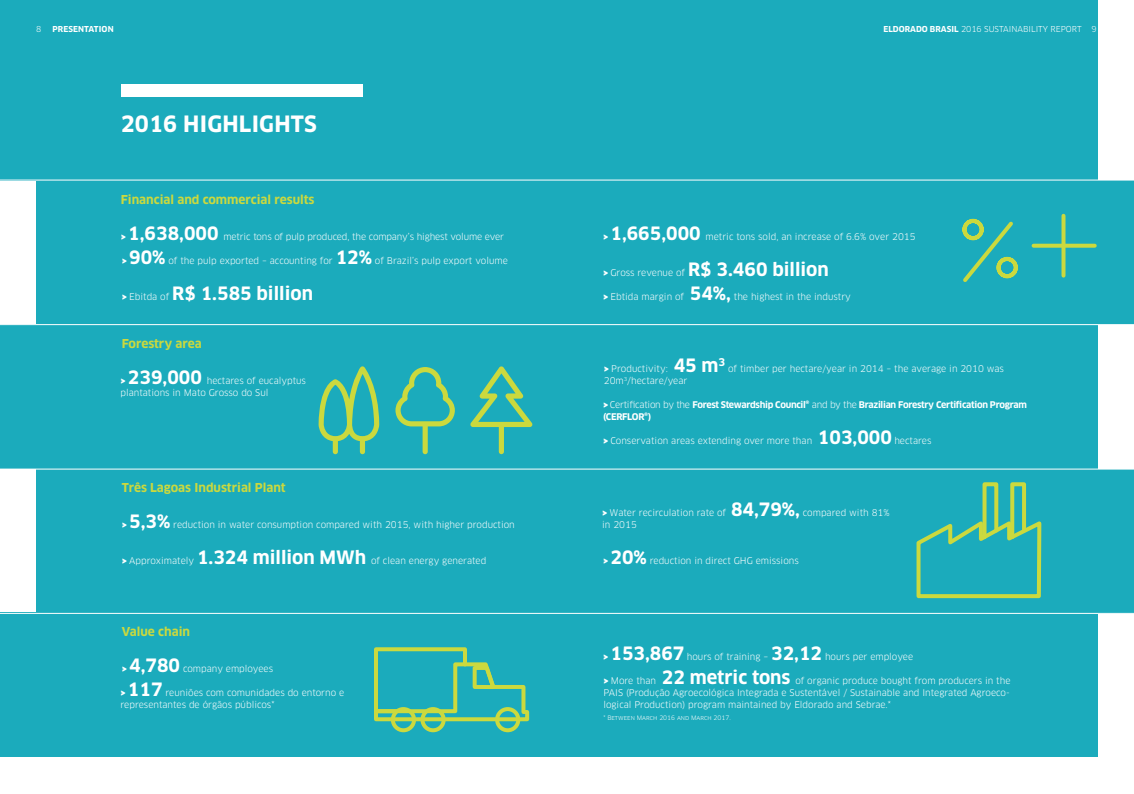
<style>
.page{position:relative;width:1134px;height:794px;background:#fff}
.page>*{position:absolute;margin:0;border:0;box-sizing:border-box;transform-origin:0 0}
.t1{font:700 22px "Clan Pro";letter-spacing:.01em;color:#fff}
.t2{font:700 18px "Clan Pro";color:#fff}
.t3{font:700 12px "Clan Pro";color:#cbd93e}
.t4{font:9px/12px "Clan Pro";color:#fff}
.t5{font:700 9px/12px "Clan Pro";letter-spacing:-.03em;color:#fff}
.t6{font:8px "Clan Pro";color:#fff}
.t7{font:700 8px "Clan Pro";letter-spacing:.01em;color:#fff}
.t8{font:6px "Clan Pro";color:#fff}
.s1{font-weight:700}
.s2{font-weight:900}
.s3{font-weight:700;font-size:18px}
.s4{font-weight:900;font-size:9px}
.s5{font-weight:400;font-size:9px}
.s6{font-weight:400}
</style>
<div class="page">
<div style="left:0;top:0;width:1098px;height:180px;background:#1babbc"></div>
<div style="left:36px;top:180px;width:1098px;height:144px;background:#1babbc"></div>
<div style="left:0;top:324px;width:1098px;height:145px;background:#1babbc"></div>
<div style="left:36px;top:469px;width:1098px;height:144px;background:#1babbc"></div>
<div style="left:0;top:612px;width:1098px;height:144px;background:#1babbc"></div>
<hr style="left:0;top:180px;width:1134px;height:1px;background:#fff">
<hr style="left:0;top:324px;width:1134px;height:1px;background:#fff">
<hr style="left:0;top:468px;width:1134px;height:1px;background:#fff">
<hr style="left:0;top:613px;width:1134px;height:1px;background:#fff">
<svg style="left:1033px;top:244px;width:62px;height:4px"></svg>
<svg style="left:962px;top:218px;width:56px;height:64px"></svg>
<svg style="left:1061px;top:216px;width:4px;height:60px"></svg>
<svg style="left:916px;top:482px;width:126px;height:117px"></svg>
<svg style="left:319px;top:366px;width:213px;height:88px"></svg>
<div style="left:495px;top:707px;width:25px;height:25px;border:4px solid #cbd93e;border-radius:50%"></div>
<svg style="left:374px;top:647px;width:156px;height:76px"></svg>
<div style="left:391px;top:707px;width:25px;height:25px;border:4px solid #cbd93e;border-radius:50%"></div>
<div style="left:420px;top:707px;width:26px;height:25px;border:4px solid #cbd93e;border-radius:50%"></div>
<div style="left:121px;top:84px;width:241px;height:12px;background:#fff"></div>
<p class="t6" style="left:36px;top:24px;width:7px">8</p>
<p class="t7" style="left:52px;top:24px;width:63px">PRESENTATION</p>
<p class="t6" style="left:883px;top:24px;width:215px"><span class="s1">ELDORADO BRASIL</span> 2016 SUSTAINABILITY REPORT 9</p>
<h1 class="t1" style="left:121px;top:111px;width:198px">2016 HIGHLIGHTS</h1>
<h3 class="t3" style="left:121px;top:193px;width:195px">Financial and commercial results</h3>
<p class="t4" style="left:121px;top:231px;width:385px"><span class="s2">&gt;</span> <span class="s3">1,638,000</span> metric tons of pulp produced, the company’s highest volume ever</p>
<p class="t4" style="left:122px;top:255px;width:388px"><span class="s2">&gt;</span> <span class="s3">90%</span> of the pulp exported – accounting for <span class="s3">12%</span> of Brazil’s pulp export volume</p>
<p class="t4" style="left:603px;top:231px;width:314px"><span class="s2">&gt;</span> <span class="s3">1,665,000</span> metric tons sold, an increase of 6.6% over 2015</p>
<p class="t4" style="left:603px;top:267px;width:227px"><span class="s2">&gt;</span> Gross revenue of <span class="s3">R$ 3.460 billion</span></p>
<h2 class="t2" style="left:122px;top:283px;width:193px"><span class="s4">&gt;</span> <span class="s5">Ebitda of</span> R$ 1.585 billion</h2>
<p class="t4" style="left:603px;top:291px;width:249px"><span class="s2">&gt;</span> Ebtida margin of <span class="s3">54%,</span> the highest in the industry</p>
<h3 class="t3" style="left:122px;top:337px;width:82px">Forestry area</h3>
<p class="t4" style="left:120px;top:375px;width:187px"><span class="s2">&gt;</span> <span class="s3">239,000</span> hectares of eucalyptus plantations in Mato Grosso do Sul</p>
<h3 class="t3" style="left:122px;top:481px;width:166px">Três Lagoas Industrial Plant</h3>
<p class="t4" style="left:122px;top:519px;width:395px"><span class="s2">&gt;</span> <span class="s3">5,3%</span> reduction in water consumption compared with 2015, with higher production</p>
<p class="t4" style="left:604px;top:363px;width:402px"><span class="s2">&gt;</span> Productivity: <span class="s3">45 m</span><sup>3</sup> of timber per hectare/year in 2014 – the average in 2010 was<br>20m<sup>3</sup>/hectare/year</p>
<p class="t5" style="left:603px;top:399px;width:425px"><span class="s2">&gt;</span> <span class="s6">Certification by the</span> Forest Stewardship Council® <span class="s6">and by the</span> Brazilian Forestry Certification Program (CERFLOR®)</p>
<p class="t4" style="left:603px;top:435px;width:330px"><span class="s2">&gt;</span> Conservation areas extending over more than <span class="s3">103,000</span> hectares</p>
<p class="t4" style="left:602px;top:507px;width:289px"><span class="s2">&gt;</span> Water recirculation rate of <span class="s3">84,79%,</span> compared with 81% in 2015</p>
<p class="t4" style="left:122px;top:555px;width:366px"><span class="s2">&gt;</span> Approximately <span class="s3">1.324 million MWh</span> of clean energy generated</p>
<p class="t4" style="left:603px;top:555px;width:197px"><span class="s2">&gt;</span> <span class="s3">20%</span> reduction in direct GHG emissions</p>
<h3 class="t3" style="left:122px;top:625px;width:70px">Value chain</h3>
<p class="t4" style="left:122px;top:663px;width:153px"><span class="s2">&gt;</span> <span class="s3">4,780</span> company employees</p>
<p class="t4" style="left:120px;top:687px;width:225px"><span class="s2">&gt;</span> <span class="s3">117</span> reuniões com comunidades do entorno e representantes de órgãos públicos*</p>
<p class="t4" style="left:603px;top:651px;width:312px"><span class="s2">&gt;</span> <span class="s3">153,867</span> hours of training – <span class="s3">32,12</span> hours per employee</p>
<p class="t4" style="left:603px;top:675px;width:409px;text-align:justify"><span class="s2">&gt;</span> More than <span class="s3">22 metric tons</span> of organic produce bought from producers in the PAIS (Produção Agroecológica Integrada e Sustentável / Sustainable and Integrated Agroeco&shy;logical Production) program maintained by Eldorado and Sebrae.*</p>
<p class="t8" style="left:603px;top:714px;width:129px">* Between March 2016 and March 2017.</p>
</div>
